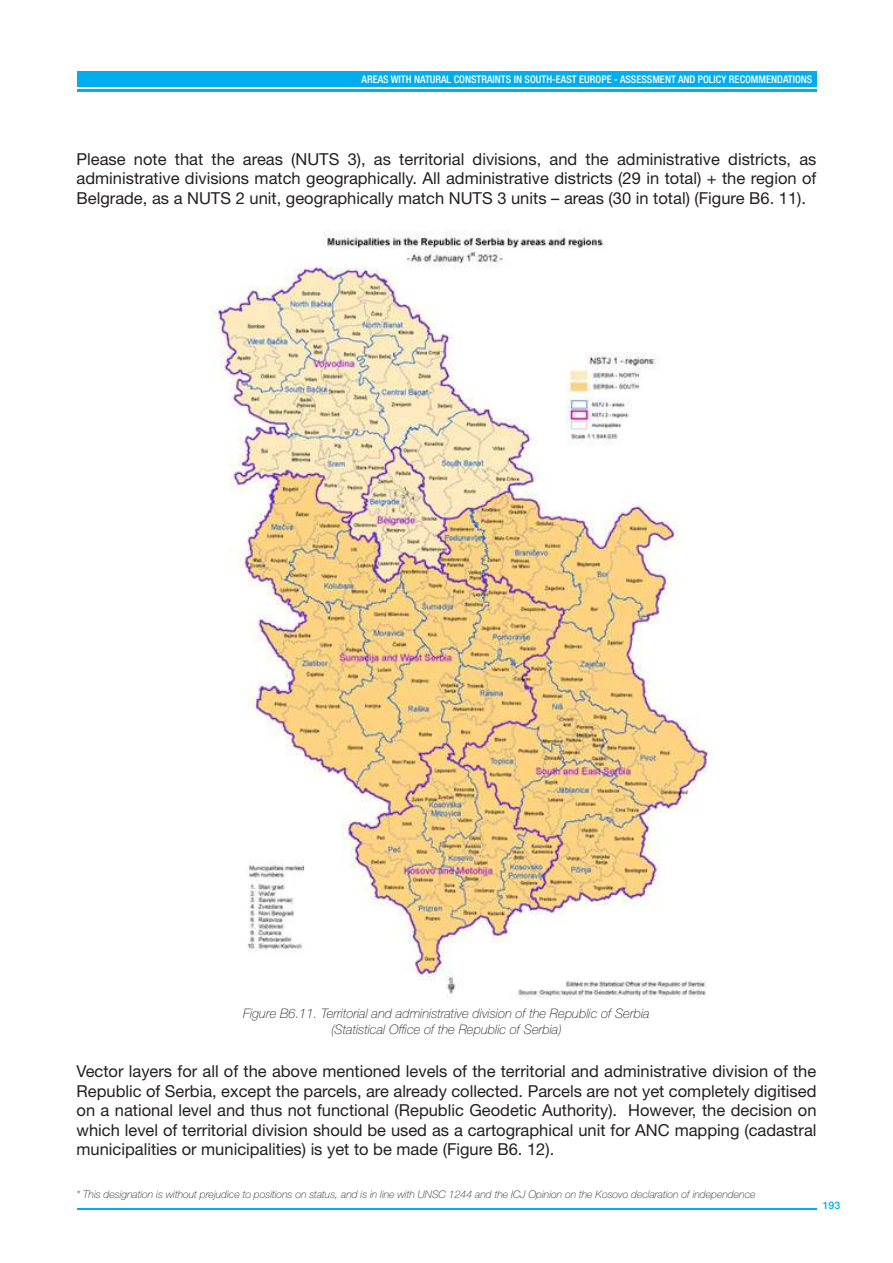
<style>
.page{position:relative;width:893px;height:1263px;background:#fff}
.page>*{position:absolute;margin:0;border:0;box-sizing:border-box;transform-origin:0 0}
.t1{font:16.5px/19.5px "Helvetica Neue LT Std";color:#231f20;text-align:justify}
.t2{font:italic 100 13.05px/16px "Helvetica Neue LT Std";color:#231f20;text-align:center}
.t3{font:italic 100 10.5px "Helvetica Neue LT Std";color:#231f20}
.t4{font:500 condensed 10.5px "Helvetica Neue LT Std";color:#fff}
.t5{font:500 10.5px "Helvetica Neue LT Std";color:#00aeef}
</style>
<div class="page">
<div style="left:77px;top:71px;width:739px;height:15px;background:#00aeef"></div>
<hr style="left:77px;top:1208px;width:739px;height:1px;background:#00aeef">
<hr style="left:77px;top:90px;width:739px;height:2px;background:#00aeef">
<img style="left:210px;top:231px;width:502px;height:768px">
<p class="t4" style="left:362px;top:73px;width:452px">AREAS WITH NATURAL CONSTRAINTS IN SOUTH-EAST EUROPE - ASSESSMENT AND POLICY RECOMMENDATIONS</p>
<p class="t1" style="left:77px;top:149px;width:741px">Please note that the areas (NUTS 3), as territorial divisions, and the administrative districts, as administrative divisions match geographically. All administrative districts (29 in total) + the region of Belgrade, as a NUTS 2 unit, geographically match NUTS 3 units – areas (30 in total) (Figure B6. 11).</p>
<p class="t2" style="left:243px;top:1005px;width:408px">Figure B6.11. Territorial and administrative division of the Republic of Serbia (Statistical Office of the Republic of Serbia)</p>
<p class="t1" style="left:77px;top:1061px;width:741px">Vector layers for all of the above mentioned levels of the territorial and administrative division of the Republic of Serbia, except the parcels, are already collected. Parcels are not yet completely digitised on a national level and thus not functional (Republic Geodetic Authority). However, the decision on which level of territorial division should be used as a cartographical unit for ANC mapping (cadastral municipalities or municipalities) is yet to be made (Figure B6. 12).</p>
<p class="t3" style="left:77px;top:1188px;width:680px">* This designation is without prejudice to positions on status, and is in line with UNSC 1244 and the ICJ Opinion on the Kosovo declaration of independence</p>
<p class="t5" style="left:823px;top:1199px;width:19px">193</p>
</div>
